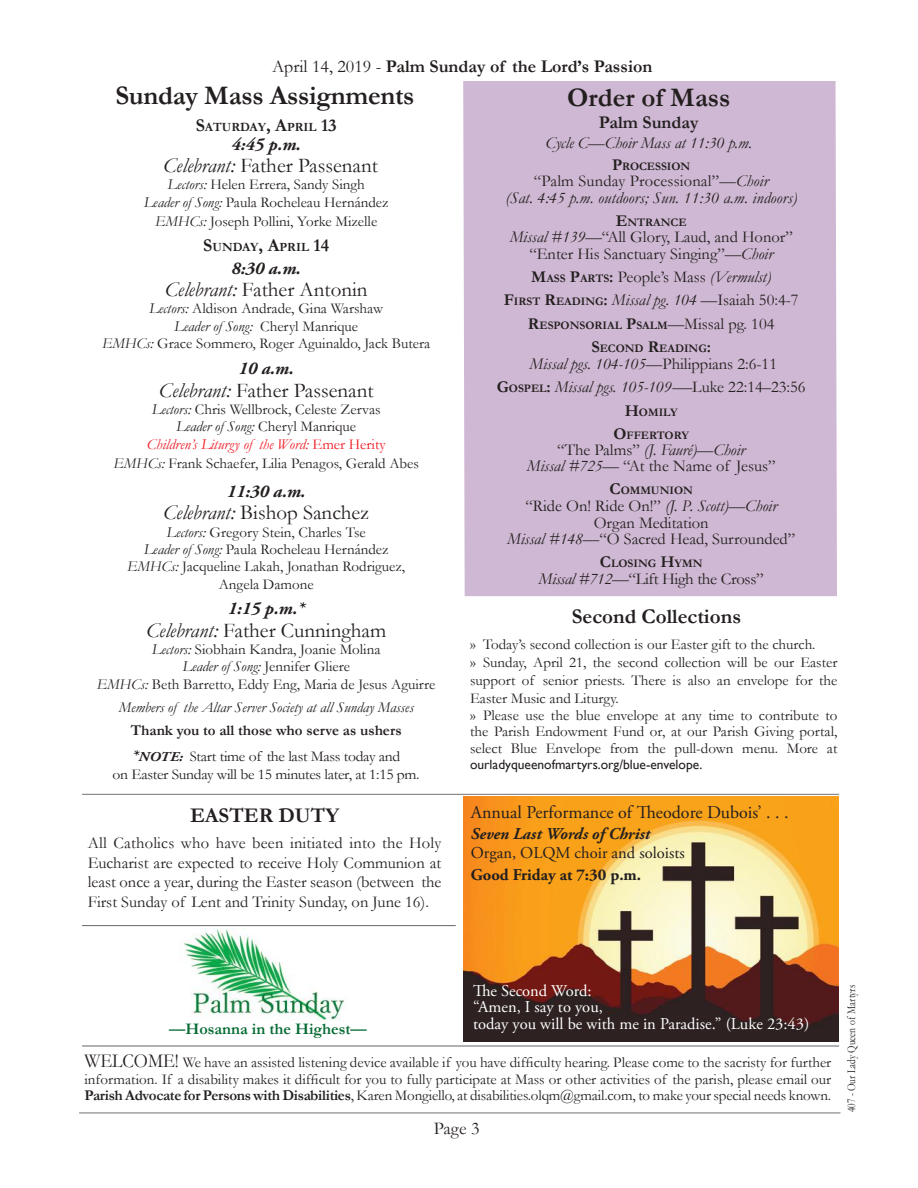
<style>
.page{position:relative;width:918px;height:1188px;background:#fff}
.page>*{position:absolute;margin:0;border:0;box-sizing:border-box;transform-origin:0 0}
.t1{font:700 27px "Garamond";letter-spacing:-.01em;color:#241f1f}
.t2{font:21px "Garamond";color:#241f1f}
.t3{font:700 21px "Garamond";color:#241f1f}
.t4{font:700 18px "Garamond";color:#241f1f}
.t5{font:italic 700 18px "Adobe Garamond Pro";color:#241f1f}
.t6{font:18px "Adobe Garamond Pro";color:#241f1f}
.t7{font:18px "Garamond";color:#241f1f}
.t8{font:16.5px/16.6px "Garamond";color:#241f1f;text-align:center}
.t9{font:italic 16.5px/16.2px "Garamond";color:#241f1f;text-align:center}
.t10{font:16.5px/16.5px "Adobe Garamond Pro";color:#fff}
.t11{font:16.5px "Garamond";letter-spacing:-.02em;color:#241f1f}
.t12{font:16.5px "Adobe Garamond Pro";color:#241f1f}
.t13{font:italic 700 16.5px "Adobe Garamond Pro";color:#241f1f}
.t14{font:700 16.5px "Adobe Garamond Pro";color:#241f1f}
.t15{font:700 16.2px "Garamond";color:#046a32}
.t16{font:15px/17.2px "Garamond";color:#241f1f;text-align:center}
.t17{font:700 15px/25.5px "Garamond";color:#241f1f}
.t18{font:italic 15px "Garamond";color:#241f1f}
.t19{font:15px "Garamond";letter-spacing:-.02em;color:#241f1f;scale:1.04 1}
.t20{font:13.5px "Gill Sans";color:#241f1f}
.t21{font:700 12.6px "Garamond";color:#241f1f}
.t22{font:12px "Garamond";color:#241f1f;scale:.8 1}
.t23{font:700 11.55px/23.4px "Garamond";color:#241f1f;text-align:center}
.s1{font-weight:400}
.s2{font-size:18px}
.s3{font-style:inherit}
.s4{font-style:italic}
.s5{font-style:italic;color:#ef1923}
.s6{color:#ef1923}
.s7{font-family:"Adobe Garamond Pro";font-style:italic;font-size:16.5px}
.s8{font-family:"Adobe Garamond Pro";font-style:italic;font-size:13.5px}
.s9{font-size:16.5px}
.s10{font-style:normal}
.s11{font-weight:700}
.s12{font-weight:700;font-size:11.55px}
.s13{font-weight:400;font-size:16.5px}
.s14{font-weight:700;font-style:normal}
.s15{font-weight:700;font-style:normal;font-size:11.55px}
.s16{font-size:19.8px}
</style>
<div class="page">
<div style="left:463px;top:81px;width:374px;height:515px;background:#ceb8d3"></div>
<hr style="left:82px;top:794px;width:757px;height:1px;background:#838182">
<hr style="left:79px;top:1112px;width:762px;height:1px;background:#838182">
<hr style="left:82px;top:1045px;width:757px;height:2px;background:#777576">
<img style="left:179px;top:929px;width:166px;height:92px">
<img style="left:463px;top:796px;width:376px;height:246px">
<hr style="left:82px;top:925px;width:374px;height:1px;background:#777576">
<p class="t4" style="left:272px;top:54px;width:382px"><span class="s1">April 14, 2019 -</span> Palm Sunday of the Lord’s Passion</p>
<h1 class="t1" style="left:115px;top:77px;width:301px">Sunday Mass Assignments</h1>
<h1 class="t1" style="left:567px;top:80px;width:165px">Order of Mass</h1>
<p class="t4" style="left:599px;top:110px;width:101px">Palm Sunday</p>
<p class="t9" style="left:545px;top:134px;width:208px">Cycle C—Choir Mass at 11:30 p.m.</p>
<p class="t21" style="left:196px;top:118px;width:142px"><span class="s2">S</span>ATURDAY<span class="s2">, A</span>PRIL <span class="s2">13</span></p>
<p class="t5" style="left:231px;top:134px;width:71px"><span class="s3">4:4</span>5 p.m.</p>
<h2 class="t2" style="left:163px;top:151px;width:216px"><span class="s4">Celebrant:</span> Father Passenant</h2>
<p class="t16" style="left:144px;top:176px;width:246px"><span class="s4">Lectors:</span> Helen Errera, Sandy Singh<br><span class="s4">Leader of Song:</span> Paula Rocheleau Hernández</p>
<p class="t16" style="left:155px;top:212px;width:224px"><span class="s4">EMHCs:</span> Joseph Pollini, Yorke Mizelle</p>
<p class="t21" style="left:203px;top:239px;width:127px"><span class="s2">S</span>UNDAY<span class="s2">, A</span>PRIL <span class="s2">14</span></p>
<p class="t5" style="left:231px;top:258px;width:71px">8:30 a.m.</p>
<h2 class="t2" style="left:165px;top:275px;width:204px"><span class="s4">Celebrant:</span> Father Antonin</h2>
<p class="t16" style="left:102px;top:300px;width:329px"><span class="s4">Lectors:</span> Aldison Andrade, Gina Warshaw<br><span class="s4">Leader of Song:</span> Cheryl Manrique<br><span class="s4">EMHCs:</span> Grace Sommero, Roger Aguinaldo, Jack Butera</p>
<p class="t5" style="left:239px;top:358px;width:57px">10 a.m.</p>
<h2 class="t2" style="left:159px;top:376px;width:216px"><span class="s4">Celebrant:</span> Father Passenant</h2>
<p class="t16" style="left:147px;top:400px;width:240px"><span class="s4">Lectors:</span> Chris Wellbrock, Celeste Zervas<br><span class="s4">Leader of Song:</span> Cheryl Manrique<br><span class="s5">Children’s Liturgy of the Word:</span> <span class="s6">Emer Herity</span></p>
<p class="t16" style="left:114px;top:454px;width:307px"><span class="s4">EMHCs:</span> Frank Schaefer, Lilia Penagos, Gerald Abes</p>
<p class="t5" style="left:227px;top:481px;width:80px">11:30 a.m.</p>
<h2 class="t2" style="left:163px;top:499px;width:208px"><span class="s4">Celebrant:</span> Bishop Sanchez</h2>
<p class="t16" style="left:127px;top:523px;width:279px"><span class="s4">Lectors:</span> Gregory Stein, Charles Tse<br><span class="s4">Leader of Song:</span> Paula Rocheleau Hernández <span class="s4">EMHCs:</span> Jacqueline Lakah, Jonathan Rodriguez, Angela Damone</p>
<p class="t5" style="left:228px;top:598px;width:78px">1:15 p.m.*</p>
<h2 class="t2" style="left:146px;top:616px;width:242px"><span class="s4">Celebrant:</span> Father Cunningham</h2>
<p class="t16" style="left:97px;top:640px;width:340px"><span class="s4">Lectors:</span> Siobhain Kandra, Joanie Molina<br><span class="s4">Leader of Song:</span> Jennifer Gliere<br><span class="s4">EMHCs:</span> Beth Barretto, Eddy Eng, Maria de Jesus Aguirre</p>
<p class="t18" style="left:119px;top:697px;width:297px">Members of the Altar Server Society at all Sunday Masses</p>
<p class="t17" style="left:131px;top:718px;width:272px">Thank you to all those who serve as ushers <span class="s7">*</span><span class="s8">Note:</span> <span class="s1">Start time of the last Mass today and</span></p>
<p class="t19" style="left:113px;top:765px;width:297px">on Easter Sunday will be 15 minutes later, at 1:15 pm.</p>
<p class="t23" style="left:612px;top:155px;width:80px"><span class="s9">P</span>ROCESSION</p>
<p class="t9" style="left:505px;top:173px;width:293px"><span class="s10">“Palm Sunday Processional”</span>—Choir<br>(Sat. 4:45 p.m. outdoors; Sun. 11:30 a.m. indoors)</p>
<p class="t23" style="left:616px;top:210px;width:72px"><span class="s9">E</span>NTRANCE</p>
<p class="t8" style="left:510px;top:228px;width:285px"><span class="s4">Missal #139—</span>“All Glory, Laud, and Honor” “Enter His Sanctuary Singing”—<span class="s4">Choir</span></p>
<p class="t8" style="left:504px;top:265px;width:296px;line-height:23.4px"><span class="s11">M</span><span class="s12">ASS</span> <span class="s11">P</span><span class="s12">ARTS</span><span class="s11">:</span> People’s Mass <span class="s4">(Vermulst)<br></span><span class="s11">F</span><span class="s12">IRST</span> <span class="s11">R</span><span class="s12">EADING</span><span class="s11">:</span> <span class="s4">Missal pg. 104 —</span>Isaiah 50:4-7</p>
<p class="t23" style="left:528px;top:313px;width:248px"><span class="s9">R</span>ESPONSORIAL <span class="s9">P</span>SALM<span class="s13">—</span><span class="s13">Missal pg. 104<br></span><span class="s9">S</span>ECOND <span class="s9">R</span>EADING<span class="s9">:</span></p>
<p class="t9" style="left:497px;top:352px;width:310px;line-height:23.4px">Missal pgs. 104-105—<span class="s10">Philippians 2:6-11<br></span><span class="s14">G</span><span class="s15">OSPEL</span><span class="s14">:</span> Missal pgs. 105-109-—<span class="s10">Luke 22:14–23:56</span></p>
<p class="t23" style="left:614px;top:401px;width:77px;line-height:23px"><span class="s9">H</span>OMILY<br><span class="s9">O</span>FFERTORY</p>
<p class="t8" style="left:527px;top:441px;width:250px">“The Palms” <span class="s4">(J. Fauré)—Choir<br>Missal #725—</span> “At the Name of Jesus”</p>
<p class="t23" style="left:610px;top:479px;width:85px"><span class="s9">C</span>OMMUNION</p>
<p class="t8" style="left:507px;top:497px;width:289px">“Ride On! Ride On!” <span class="s4">(J. P. Scott)—Choir<br></span>Organ Meditation<br><span class="s4">Missal #148—</span>“O Sacred Head, Surrounded”</p>
<p class="t23" style="left:600px;top:552px;width:104px"><span class="s9">C</span>LOSING <span class="s9">H</span>YMN</p>
<p class="t11" style="left:539px;top:568px;width:227px"><span class="s4">Missal #712—</span>“Lift High the Cross”</p>
<h2 class="t3" style="left:572px;top:602px;width:171px">Second Collections</h2>
<p class="t16" style="left:470px;top:635px;width:369px;line-height:18px;text-align:left">›› Today’s second collection is our Easter gift to the church.<br>›› Sunday, April 21, the second collection will be our Easter support of senior priests. There is also an envelope for the Easter Music and Liturgy.</p>
<p class="t16" style="left:470px;top:707px;width:369px;line-height:16.5px;text-align:justify">›› Please use the blue envelope at any time to contribute to the Parish Endowment Fund or, at our Parish Giving portal, select Blue Envelope from the pull-down menu. More at</p>
<p class="t20" style="left:470px;top:757px;width:234px">ourladyqueenofmartyrs.org/blue-envelope.</p>
<h2 class="t3" style="left:190px;top:801px;width:30px">Easter</h2>
<h2 class="t3" style="left:279px;top:801px;width:62px">Duty</h2>
<p class="t8" style="left:88px;top:833px;width:355px;line-height:19.5px;text-align:justify">All Catholics who have been initiated into the Holy Eucharist are expected to receive Holy Communion at least once a year, during the Easter season (between the First Sunday of Lent and Trinity Sunday, on June 16).</p>
<p class="t6" style="left:471px;top:801px;width:319px">Annual Performance of Theodore Dubois’ . . .</p>
<p class="t13" style="left:471px;top:825px;width:182px">Seven Last Words of Christ</p>
<p class="t12" style="left:471px;top:843px;width:215px">Organ, OLQM choir and soloists</p>
<p class="t14" style="left:471px;top:865px;width:172px">Good Friday at 7:30 p.m.</p>
<p class="t15" style="left:169px;top:1017px;width:199px">—Hosanna in the Highest—</p>
<p class="t10" style="left:473px;top:983px;width:338px">The Second Word:<br>“Amen, I say to you,<br>today you will be with me in Paradise.” (Luke 23:43)</p>
<p class="t16" style="left:85px;top:1054px;width:748px;line-height:16.5px;text-align:justify"><span class="s16">WELCOME!</span> We have an assisted listening device available if you have difficulty hearing. Please come to the sacristy for further information. If a disability makes it difficult for you to fully participate at Mass or other activities of the parish, please email our <span class="s11">Parish Advocate for Persons with Disabilities</span>, Karen Mongiello, at disabilities.olqm@gmail.com, to make your special needs known.</p>
<p class="t7" style="left:434px;top:1116px;width:47px">Page 3</p>
<p class="t22" style="left:843px;top:1112px;width:161px;rotate:-90deg">407 - Our Lady Queen of Martyrs</p>
</div>
